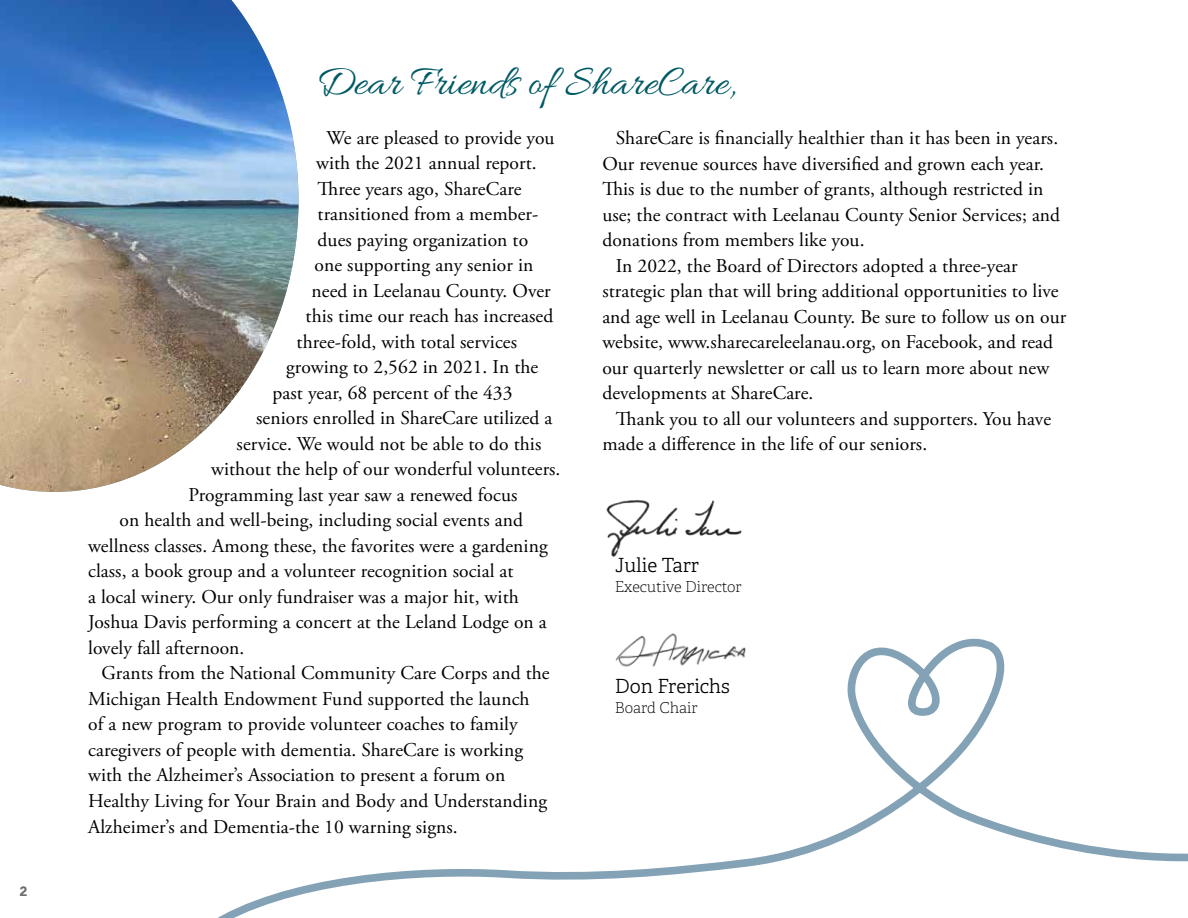
<style>
.page{position:relative;width:1188px;height:918px;background:#fff}
.page>*{position:absolute;margin:0;border:0;box-sizing:border-box;transform-origin:0 0}
.t1{font:43.5px "Allura";color:#005a65}
.t2{font:19.5px "Adobe Garamond Pro";letter-spacing:.005em;color:#000}
.t3{font:300 19.5px "Adelle";color:#000}
.t4{font:100 15px "Adelle";color:#000}
.t5{font:900 13.5px "Avenir";color:#6d6e71}
</style>
<div class="page">
<svg style="left:217px;top:638px;width:971px;height:280px"></svg>
<img style="left:606px;top:500px;width:136px;height:57px">
<img style="left:612px;top:633px;width:137px;height:43px">
<img style="left:0;top:0;width:299px;height:492px">
<p class="t5" style="left:20px;top:879px;width:9px">2</p>
<h1 class="t1" style="left:316px;top:58px;width:422px">Dear Friends of ShareCare,</h1>
<p class="t2" style="left:327px;top:126px;width:229px">We are pleased to provide you</p>
<p class="t2" style="left:316px;top:151px;width:222px">with the 2021 annual report.</p>
<p class="t2" style="left:318px;top:177px;width:205px">Three years ago, ShareCare</p>
<p class="t2" style="left:318px;top:202px;width:222px">transitioned from a member-</p>
<p class="t2" style="left:318px;top:228px;width:212px">dues paying organization to</p>
<p class="t2" style="left:315px;top:253px;width:220px">one supporting any senior in</p>
<p class="t2" style="left:312px;top:279px;width:241px">need in Leelanau County. Over</p>
<p class="t2" style="left:306px;top:305px;width:249px">this time our reach has increased</p>
<p class="t2" style="left:297px;top:330px;width:222px">three-fold, with total services</p>
<p class="t2" style="left:286px;top:356px;width:254px">growing to 2,562 in 2021. In the</p>
<p class="t2" style="left:273px;top:381px;width:241px">past year, 68 percent of the 433</p>
<p class="t2" style="left:256px;top:407px;width:298px">seniors enrolled in ShareCare utilized a</p>
<p class="t2" style="left:237px;top:432px;width:306px">service. We would not be able to do this</p>
<p class="t2" style="left:211px;top:458px;width:351px">without the help of our wonderful volunteers.</p>
<p class="t2" style="left:189px;top:483px;width:330px">Programming last year saw a renewed focus</p>
<p class="t2" style="left:120px;top:509px;width:405px">on health and well-being, including social events and</p>
<p class="t2" style="left:88px;top:534px;width:461px">wellness classes. Among these, the favorites were a gardening</p>
<p class="t2" style="left:88px;top:560px;width:427px">class, a book group and a volunteer recognition social at</p>
<p class="t2" style="left:88px;top:585px;width:432px">a local winery. Our only fundraiser was a major hit, with</p>
<p class="t2" style="left:88px;top:611px;width:460px">Joshua Davis performing a concert at the Leland Lodge on a</p>
<p class="t2" style="left:88px;top:636px;width:158px">lovely fall afternoon.</p>
<p class="t2" style="left:102px;top:662px;width:450px">Grants from the National Community Care Corps and the</p>
<p class="t2" style="left:88px;top:687px;width:443px">Michigan Health Endowment Fund supported the launch</p>
<p class="t2" style="left:88px;top:713px;width:431px">of a new program to provide volunteer coaches to family</p>
<p class="t2" style="left:88px;top:738px;width:436px">caregivers of people with dementia. ShareCare is working</p>
<p class="t2" style="left:88px;top:764px;width:419px">with the Alzheimer’s Association to present a forum on</p>
<p class="t2" style="left:88px;top:789px;width:460px">Healthy Living for Your Brain and Body and Understanding</p>
<p class="t2" style="left:88px;top:815px;width:371px">Alzheimer’s and Dementia-the 10 warning signs.</p>
<p class="t2" style="left:616px;top:126px;width:444px">ShareCare is financially healthier than it has been in years.</p>
<p class="t2" style="left:602px;top:152px;width:443px">Our revenue sources have diversified and grown each year.</p>
<p class="t2" style="left:602px;top:177px;width:443px">This is due to the number of grants, although restricted in</p>
<p class="t2" style="left:602px;top:203px;width:459px">use; the contract with Leelanau County Senior Services; and</p>
<p class="t2" style="left:602px;top:228px;width:264px">donations from members like you.</p>
<p class="t2" style="left:616px;top:254px;width:403px">In 2022, the Board of Directors adopted a three-year</p>
<p class="t2" style="left:602px;top:279px;width:458px">strategic plan that will bring additional opportunities to live</p>
<p class="t2" style="left:602px;top:305px;width:465px">and age well in Leelanau County. Be sure to follow us on our</p>
<p class="t2" style="left:602px;top:330px;width:452px">website, www.sharecareleelanau.org, on Facebook, and read</p>
<p class="t2" style="left:602px;top:356px;width:448px">our quarterly newsletter or call us to learn more about new</p>
<p class="t2" style="left:602px;top:381px;width:213px">developments at ShareCare.</p>
<p class="t2" style="left:616px;top:407px;width:437px">Thank you to all our volunteers and supporters. You have</p>
<p class="t2" style="left:602px;top:432px;width:326px">made a difference in the life of our seniors.</p>
<p class="t3" style="left:615px;top:553px;width:86px">Julie Tarr</p>
<p class="t4" style="left:615px;top:578px;width:129px">Executive Director</p>
<p class="t3" style="left:615px;top:674px;width:117px">Don Frerichs</p>
<p class="t4" style="left:615px;top:699px;width:84px">Board Chair</p>
</div>
